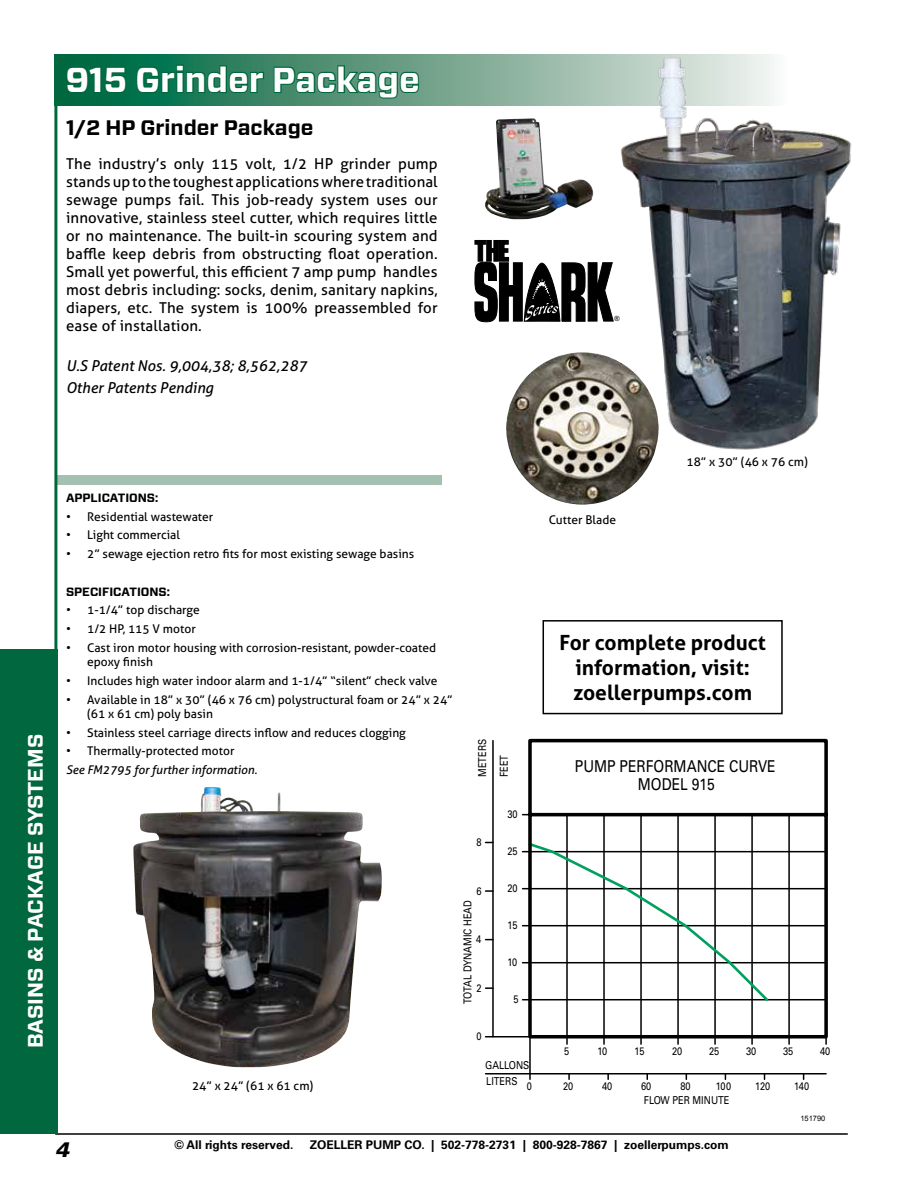
<style>
.page{position:relative;width:918px;height:1188px;background:#fff}
.page>*{position:absolute;margin:0;border:0;box-sizing:border-box;transform-origin:0 0}
.t1{font:700 34.5px "Forza";color:#fff}
.t2{font:700 21px/25.2px "Aller";color:#000;text-align:center}
.t3{font:700 21px "Forza";color:#fff}
.t4{font:700 21px "Forza";color:#000}
.t5{font:italic 900 21px "Univers";color:#000}
.t6{font:16.35px/18.5px "Univers";color:#000;text-align:center;scale:.85 1}
.t7{font:15px/18px "Aller";letter-spacing:.01em;color:#000;text-align:justify}
.t8{font:italic 15px/22.4px "Aller";color:#000}
.t9{font:12px/14.4px "Aller";color:#000}
.t10{font:700 12px "Univers";color:#000}
.t11{font:italic 12px "Aller";color:#000}
.t12{font:700 12px "Forza";color:#000}
.t13{font:10.95px/21.5px "Univers";color:#000;scale:.85 1}
.t14{font:7.5px "Arial";color:#000}
.t15{font:7.05px "Arial";color:#000}
</style>
<div class="page">
<hr style="left:55px;top:1133px;width:793px;height:2px;background:#000">
<hr style="left:492px;top:741px;width:2px;height:296px;background:#000">
<hr style="left:530px;top:1073px;width:296px;height:2px;background:#000">
<hr style="left:529px;top:1037px;width:2px;height:42px;background:#000">
<hr style="left:486px;top:1073px;width:44px;height:2px;background:#000">
<hr style="left:486px;top:1036px;width:44px;height:1px;background:#000">
<svg style="left:486px;top:987px;width:7px;height:2px"></svg>
<svg style="left:486px;top:890px;width:7px;height:2px"></svg>
<svg style="left:526px;top:738px;width:302px;height:302px"></svg>
<div style="left:0;top:649px;width:57px;height:485px;background:#00673e"></div>
<div style="left:56px;top:475px;width:386px;height:9px;background:#a3c0b0"></div>
<hr style="left:54px;top:54px;width:3px;height:1050px;background:#00673e">
<svg style="left:57px;top:54px;width:552px;height:51px;background:#629c83"></svg>
<div style="left:65px;top:65px;width:63px;height:29px;background:#006941"></div>
<svg style="left:135px;top:64px;width:130px;height:31px;background:#10734e"></svg>
<svg style="left:273px;top:64px;width:148px;height:36px;background:#3a8363"></svg>
<svg style="left:475px;top:240px;width:134px;height:83px"></svg>
<img style="left:485px;top:118px;width:107px;height:101px">
<img style="left:133px;top:787px;width:249px;height:280px">
<div style="left:543px;top:620px;width:240px;height:94px;border:2px solid #000"></div>
<img style="left:506px;top:352px;width:142px;height:153px">
<img style="left:609px;top:54px;width:243px;height:413px">
<h1 class="t1" style="left:66px;top:57px;width:356px">915 Grinder Package</h1>
<h2 class="t4" style="left:66px;top:114px;width:249px">1/2 HP Grinder Package</h2>
<p class="t7" style="left:66px;top:154px;width:373px">The industry’s only 115 volt, 1/2 HP grinder pump stands up to the toughest applications where traditional sewage pumps fail. This job-ready system uses our innovative, stainless steel cutter, which requires little or no maintenance. The built-in scouring system and baffle keep debris from obstructing float operation.<br>Small yet powerful, this efficient 7 amp pump handles most debris including: socks, denim, sanitary napkins, diapers, etc. The system is 100% preassembled for ease of installation.</p>
<p class="t8" style="left:66px;top:354px;width:242px">U.S Patent Nos. 9,004,38; 8,562,287<br>Other Patents Pending</p>
<p class="t15" style="left:615px;top:314px;width:7px">®</p>
<h2 class="t3" style="left:21px;top:1048px;width:316px;rotate:-90deg">BASINS &amp; PACKAGE SYSTEMS</h2>
<p class="t12" style="left:66px;top:490px;width:94px">APPLICATIONS:</p>
<p class="t9" style="left:66px;top:509px;width:149px">• Residential wastewater</p>
<p class="t9" style="left:66px;top:528px;width:115px">• Light commercial</p>
<p class="t9" style="left:66px;top:547px;width:350px">• 2” sewage ejection retro fits for most existing sewage basins</p>
<p class="t12" style="left:66px;top:583px;width:105px">SPECIFICATIONS:</p>
<p class="t9" style="left:66px;top:603px;width:135px">• 1-1/4” top discharge</p>
<p class="t9" style="left:66px;top:621px;width:131px">• 1/2 HP, 115 V motor</p>
<p class="t9" style="left:87px;top:640px;width:350px;text-indent:-21px">• Cast iron motor housing with corrosion-resistant, powder-coated epoxy finish</p>
<p class="t9" style="left:66px;top:673px;width:373px">• Includes high water indoor alarm and 1-1/4” “silent” check valve</p>
<p class="t9" style="left:87px;top:692px;width:367px;text-indent:-21px">• Available in 18” x 30” (46 x 76 cm) polystructural foam or 24” x 24” (61 x 61 cm) poly basin</p>
<p class="t9" style="left:66px;top:725px;width:341px">• Stainless steel carriage directs inflow and reduces clogging</p>
<p class="t9" style="left:66px;top:744px;width:170px">• Thermally-protected motor</p>
<p class="t11" style="left:66px;top:762px;width:193px">See FM2795 for further information.</p>
<p class="t13" style="left:472px;top:777px;width:46px;rotate:-90deg">METERS<br>FEET</p>
<p class="t9" style="left:192px;top:1078px;width:123px">24” x 24” (61 x 61 cm)</p>
<p class="t13" style="left:476px;top:831px;width:8px">8</p>
<p class="t13" style="left:507px;top:804px;width:14px">30</p>
<p class="t13" style="left:507px;top:841px;width:14px">25</p>
<p class="t13" style="left:476px;top:880px;width:8px">6</p>
<p class="t13" style="left:507px;top:878px;width:14px">20</p>
<p class="t13" style="left:457px;top:1004px;width:123px;rotate:-90deg">TOTAL DYNAMIC HEAD</p>
<p class="t13" style="left:476px;top:929px;width:8px">4</p>
<p class="t13" style="left:476px;top:977px;width:8px">2</p>
<p class="t13" style="left:476px;top:1026px;width:8px">0</p>
<p class="t13" style="left:507px;top:915px;width:13px">15</p>
<p class="t13" style="left:507px;top:952px;width:13px">10</p>
<p class="t13" style="left:513px;top:989px;width:8px">5</p>
<p class="t13" style="left:485px;top:1054px;width:54px">GALLONS</p>
<p class="t13" style="left:486px;top:1070px;width:38px">LITERS</p>
<p class="t13" style="left:527px;top:1075px;width:8px">0</p>
<p class="t9" style="left:549px;top:513px;width:69px">Cutter Blade</p>
<p class="t9" style="left:687px;top:454px;width:123px">18” x 30” (46 x 76 cm)</p>
<h2 class="t2" style="left:559px;top:630px;width:208px">For complete product information, visit: zoellerpumps.com</h2>
<h3 class="t6" style="left:575px;top:757px;width:238px">PUMP PERFORMANCE CURVE<br>MODEL 915</h3>
<p class="t13" style="left:564px;top:1040px;width:8px">5</p>
<p class="t13" style="left:598px;top:1040px;width:13px">10</p>
<p class="t13" style="left:563px;top:1075px;width:14px">20</p>
<p class="t13" style="left:602px;top:1075px;width:14px">40</p>
<p class="t13" style="left:635px;top:1040px;width:13px">15</p>
<p class="t13" style="left:672px;top:1040px;width:14px">20</p>
<p class="t13" style="left:709px;top:1040px;width:14px">25</p>
<p class="t13" style="left:746px;top:1040px;width:14px">30</p>
<p class="t13" style="left:783px;top:1040px;width:14px">35</p>
<p class="t13" style="left:820px;top:1040px;width:14px">40</p>
<p class="t13" style="left:641px;top:1075px;width:14px">60</p>
<p class="t13" style="left:680px;top:1075px;width:14px">80</p>
<p class="t13" style="left:716px;top:1075px;width:19px">100</p>
<p class="t13" style="left:755px;top:1075px;width:19px">120</p>
<p class="t13" style="left:794px;top:1075px;width:19px">140</p>
<p class="t13" style="left:644px;top:1090px;width:102px">FLOW PER MINUTE</p>
<p class="t14" style="left:800px;top:1113px;width:27px">151790</p>
<h2 class="t5" style="left:55px;top:1136px;width:16px">4</h2>
<p class="t10" style="left:174px;top:1138px;width:120px">© All rights reserved.</p>
<p class="t10" style="left:310px;top:1138px;width:421px">ZOELLER PUMP CO. | 502-778-2731 | 800-928-7867 | zoellerpumps.com</p>
</div>
